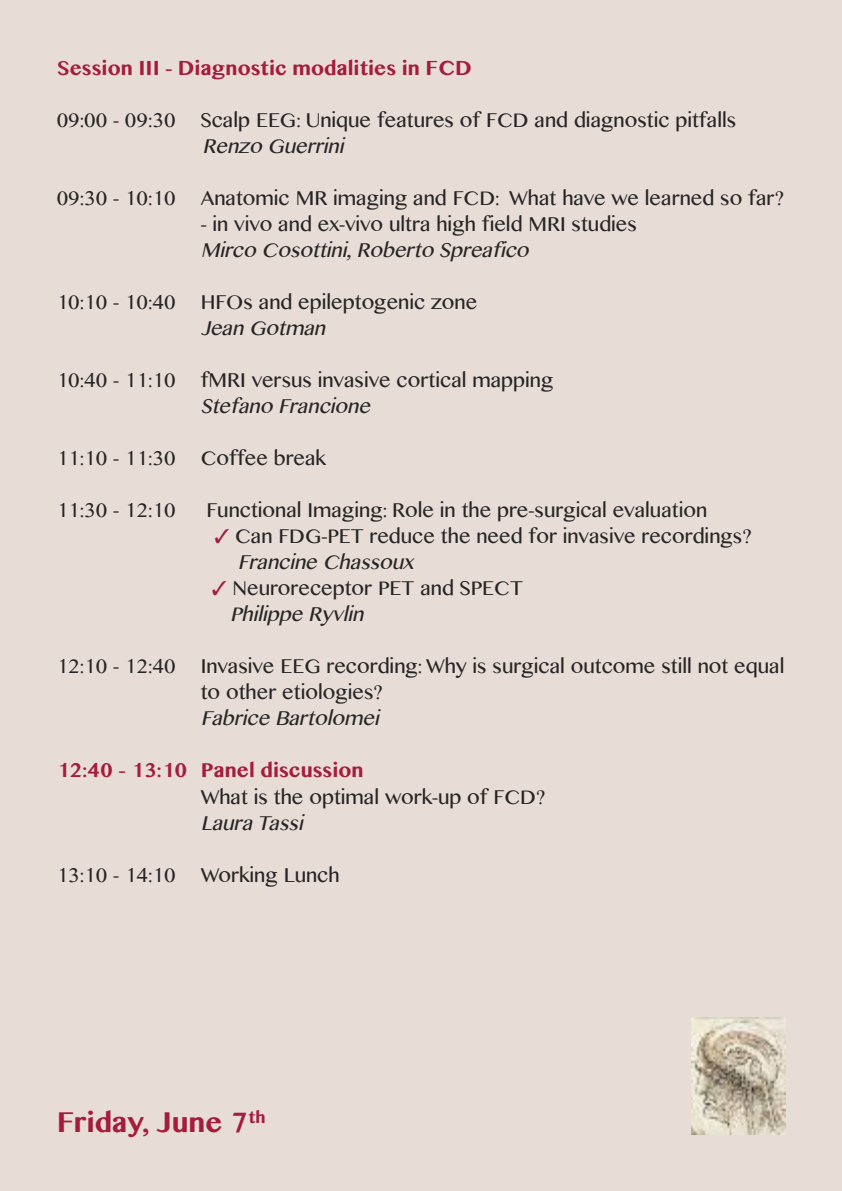
<style>
.page{position:relative;width:842px;height:1191px;background:#e8ddd6}
.page>*{position:absolute;margin:0;border:0;box-sizing:border-box;transform-origin:0 0}
.t1{font:700 28px "Bangla MN";color:#a41d3f}
.t2{font:20px/26px "Bangla MN";color:#272627}
.t3{font:italic 20px "Bangla MN";color:#272627}
.t4{font:700 20px "Bangla MN";color:#a41d3f}
.s1{color:#a41d3f}
.s2{font-style:italic}
</style>
<div class="page">
<img style="left:691px;top:1017px;width:94px;height:117px">
<p class="t4" style="left:57px;top:57px;width:417px">Session III - Diagnostic modalities in FCD</p>
<p class="t2" style="left:57px;top:107px;width:120px">09:00 - 09:30</p>
<p class="t2" style="left:201px;top:107px;width:537px">Scalp EEG: Unique features of FCD and diagnostic pitfalls</p>
<p class="t3" style="left:203px;top:135px;width:147px">Renzo Guerrini</p>
<p class="t2" style="left:57px;top:185px;width:120px">09:30 - 10:10</p>
<p class="t2" style="left:201px;top:185px;width:585px">Anatomic MR imaging and FCD: What have we learned so far?</p>
<p class="t2" style="left:201px;top:211px;width:438px">- in vivo and ex-vivo ultra high field MRI studies</p>
<p class="t3" style="left:201px;top:239px;width:334px">Mirco Cosottini, Roberto Spreafico</p>
<p class="t2" style="left:57px;top:289px;width:120px">10:10 - 10:40</p>
<p class="t2" style="left:201px;top:289px;width:278px">HFOs and epileptogenic zone</p>
<p class="t3" style="left:201px;top:317px;width:130px">Jean Gotman</p>
<p class="t2" style="left:57px;top:367px;width:120px">10:40 - 11:10</p>
<p class="t2" style="left:201px;top:367px;width:354px">fMRI versus invasive cortical mapping</p>
<p class="t3" style="left:201px;top:395px;width:175px">Stefano Francione</p>
<p class="t2" style="left:57px;top:445px;width:120px">11:10 - 11:30</p>
<p class="t2" style="left:201px;top:445px;width:127px">Coffee break</p>
<p class="t2" style="left:57px;top:497px;width:120px">11:30 - 12:10</p>
<p class="t2" style="left:207px;top:497px;width:502px">Functional Imaging: Role in the pre-surgical evaluation</p>
<p class="t2" style="left:238px;top:523px;width:516px;text-indent:-23px"><span class="s1">✓</span> Can FDG-PET reduce the need for invasive recordings?<br><span class="s2">Francine Chassoux</span></p>
<p class="t2" style="left:230px;top:575px;width:294px;text-indent:-18px"><span class="s1">✓</span> Neuroreceptor PET and SPECT<br><span class="s2">Philippe Ryvlin</span></p>
<p class="t2" style="left:57px;top:653px;width:120px">12:10 - 12:40</p>
<p class="t2" style="left:201px;top:653px;width:585px">Invasive EEG recording: Why is surgical outcome still not equal to other etiologies?</p>
<p class="t3" style="left:201px;top:707px;width:184px">Fabrice Bartolomei</p>
<p class="t4" style="left:57px;top:759px;width:308px">12:40 - 13:10 Panel discussion</p>
<p class="t2" style="left:201px;top:783px;width:346px">What is the optimal work-up of FCD?</p>
<p class="t3" style="left:201px;top:811px;width:108px">Laura Tassi</p>
<p class="t2" style="left:57px;top:861px;width:120px">13:10 - 14:10</p>
<p class="t2" style="left:201px;top:861px;width:140px">Working Lunch</p>
<h1 class="t1" style="left:57px;top:1105px;width:210px">Friday, June 7<sup>th</sup></h1>
</div>
